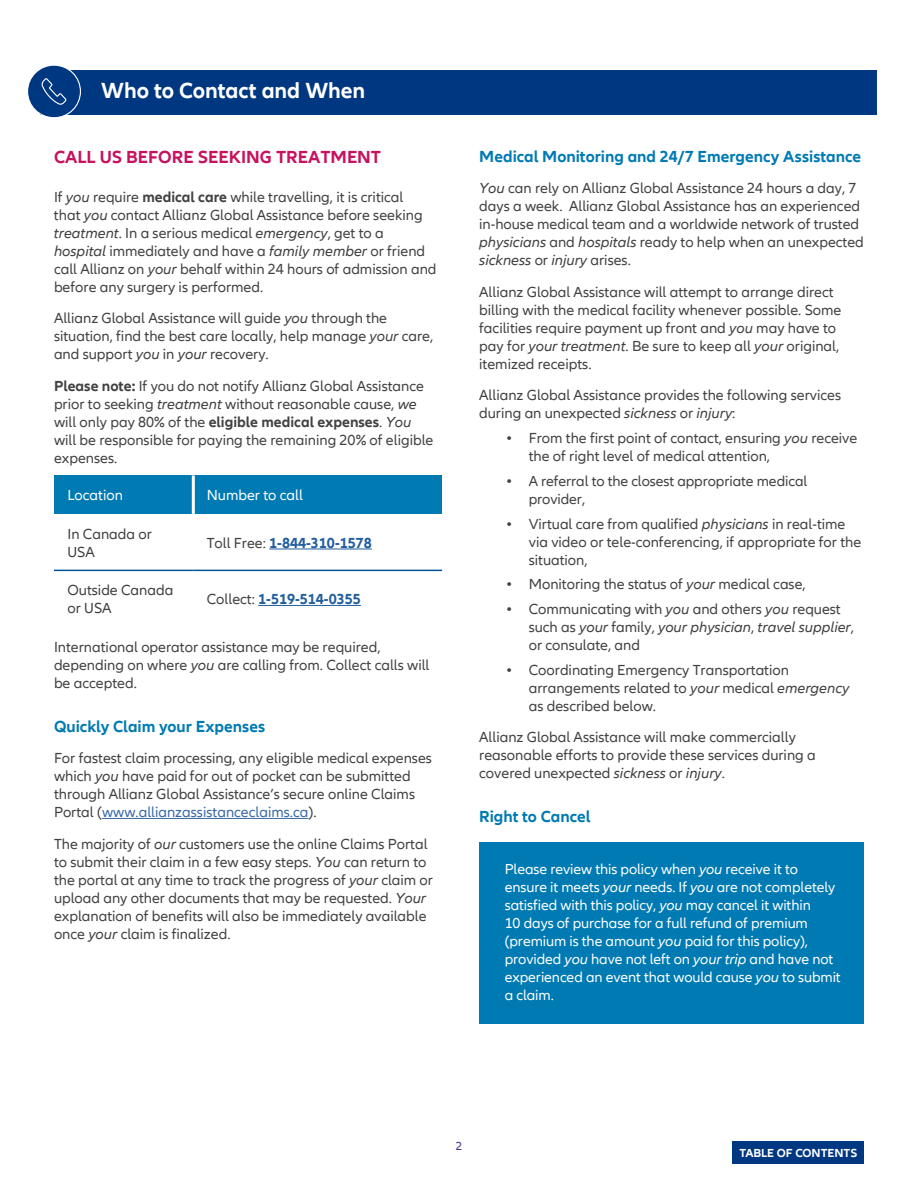
<style>
.page{position:relative;width:918px;height:1188px;background:#fff}
.page>*{position:absolute;margin:0;border:0;box-sizing:border-box;transform-origin:0 0}
.t1{font:700 22.5px "Kfwhyh Allianz Neo";letter-spacing:-.005em;color:#fff}
.t2{font:700 18px "Kfwhyh Allianz Neo";color:#c7125f}
.t3{font:700 16.5px "Kfwhyh Allianz Neo";color:#007ab3}
.t4{font:15px/18px "Wrlpxc Allianz Neo";color:#414042}
.t5{font:700 15px "Kfwhyh Allianz Neo";color:#215e9e}
.t6{font:15px/18px "Wrlpxc Allianz Neo";color:#404040}
.t7{font:15px "Wrlpxc Allianz Neo";color:#fff}
.t8{font:14.85px/18px "Wrlpxc Allianz Neo";letter-spacing:-.005em;color:#fff}
.t9{font:14.85px/18px "Wrlpxc Allianz Neo";letter-spacing:-.005em;color:#414042}
.t10{font:700 12px "Kfwhyh Allianz Neo";color:#fff}
.t11{font:12px "Wrlpxc Allianz Neo";color:#492f92}
.s1{font-family:"Xgyphl Allianz Neo";font-style:italic}
.s2{font-family:"Kfwhyh Allianz Neo";font-weight:700}
.s3{font-family:"Mxkdjk Allianz Neo"}
.s4{font-family:"Wrlpxc Allianz Neo";font-weight:400;color:#404040}
.s5{color:#3a68a5}
.s6{font-family:"Htsjfq Allianz Neo";font-weight:600}
.s7{font-family:"Htsjfq Allianz Neo";font-weight:600;font-size:15px}
.s8{font-family:"Hqvkvj Allianz Neo";font-style:italic}
</style>
<div class="page">
<div style="left:479px;top:842px;width:385px;height:181px;background:#007ab3"></div>
<div style="left:40px;top:70px;width:838px;height:44px;background:#003781"></div>
<div style="left:28px;top:65px;width:52px;height:53px;background:#003781;border-radius:50%"></div>
<div style="left:27px;top:65px;width:54px;height:53px;border:1px solid #fff;border-radius:50%"></div>
<svg style="left:41px;top:78px;width:26px;height:27px"></svg>
<div style="left:54px;top:475px;width:139px;height:39px;background:#007ab3"></div>
<div style="left:193px;top:475px;width:249px;height:39px;background:#007ab3"></div>
<hr style="left:54px;top:570px;width:139px;height:1px;background:#005399">
<hr style="left:193px;top:570px;width:249px;height:1px;background:#005399">
<hr style="left:192px;top:475px;width:3px;height:39px;background:#fff">
<hr style="left:269px;top:549px;width:103px;height:1px;background:#215e9e">
<hr style="left:258px;top:605px;width:103px;height:1px;background:#215e9e">
<hr style="left:102px;top:818px;width:206px;height:1px;background:#3a68a5">
<div style="left:733px;top:1141px;width:131px;height:23px;background:#003781"></div>
<h2 class="t1" style="left:101px;top:78px;width:265px">Who to Contact and When</h2>
<h3 class="t2" style="left:54px;top:147px;width:329px">CALL US BEFORE SEEKING TREATMENT</h3>
<p class="t4" style="left:54px;top:188px;width:384px">If <span class="s1">you</span> require <span class="s2">medical care</span> while travelling, it is critical<br>that <span class="s1">you</span> contact Allianz Global Assistance before seeking <span class="s1">treatment</span>. In a serious medical <span class="s1">emergency</span>, get to a <span class="s1">hospital</span> immediately and have a <span class="s1">family member</span> or friend call Allianz on <span class="s1">your</span> behalf within 24 hours of admission and before any surgery is performed.</p>
<p class="t4" style="left:54px;top:310px;width:381px">Allianz Global Assistance will guide <span class="s1">you</span> through the <span class="s3">situation, find the best care locally, help manage</span> <span class="s1">your</span> care, and support <span class="s1">you</span> in <span class="s1">your</span> recovery.</p>
<p class="t4" style="left:54px;top:377px;width:381px"><span class="s2">Please note:</span> If you do not notify Allianz Global Assistance prior to seeking <span class="s1">treatment</span> without reasonable cause, <span class="s1">we </span>will only pay 80% of the <span class="s2">eligible medical expenses</span>. <span class="s1">You </span>will be responsible for paying the remaining 20% of eligible expenses.</p>
<p class="t7" style="left:68px;top:487px;width:57px">Location</p>
<p class="t7" style="left:207px;top:487px;width:98px">Number to call</p>
<p class="t6" style="left:68px;top:525px;width:86px">In Canada or<br>USA</p>
<p class="t5" style="left:207px;top:534px;width:167px"><span class="s4">Toll Free:</span> 1-844-310-1578</p>
<p class="t6" style="left:68px;top:582px;width:107px">Outside Canada or USA</p>
<p class="t5" style="left:207px;top:591px;width:156px"><span class="s4">Collect:</span> 1-519-514-0355</p>
<p class="t4" style="left:54px;top:639px;width:377px">International operator assistance may be required, depending on where <span class="s1">you</span> are calling from. Collect calls will be accepted.</p>
<h3 class="t3" style="left:54px;top:717px;width:213px">Quickly Claim your Expenses</h3>
<p class="t4" style="left:54px;top:750px;width:379px">For fastest claim processing, any eligible medical expenses which <span class="s1">you</span> have paid for out of pocket can be submitted through Allianz Global Assistance’s secure online Claims Portal (<span class="s5">www.allianzassistanceclaims.ca</span>).</p>
<p class="t4" style="left:54px;top:835px;width:381px">The majority of <span class="s1">our</span> customers use the online Claims Portal to submit their claim in a few easy steps. <span class="s1">You</span> can return to the portal at any time to track the progress of <span class="s1">your</span> claim or upload any other documents that may be requested. <span class="s1">Your </span><span class="s3">explanation of benefits will also be immediately available </span>once <span class="s1">your</span> <span class="s3">claim is finalized.</span></p>
<h3 class="t3" style="left:479px;top:147px;width:383px">Medical Monitoring and 24/7 Emergency Assistance</h3>
<p class="t4" style="left:479px;top:180px;width:386px"><span class="s1">You</span> can rely on Allianz Global Assistance 24 hours a day, 7 days a week. Allianz Global Assistance has an experienced in-house medical team and a worldwide network of trusted <span class="s1">physicians</span> and <span class="s1">hospitals</span> ready to help when an unexpected <span class="s1">sickness</span> or <span class="s1">injury</span> arises.</p>
<p class="t4" style="left:479px;top:283px;width:364px">Allianz Global Assistance will attempt to arrange direct billing with the medical facility whenever possible. Some facilities require payment up front and <span class="s1">you</span> may have to pay for <span class="s1">your treatment</span>. Be sure to keep all <span class="s1">your</span> original, itemized receipts.</p>
<p class="t4" style="left:479px;top:387px;width:363px">Allianz Global Assistance provides the following services during an unexpected <span class="s1">sickness</span> or <span class="s1">injury</span>:</p>
<p class="t4" style="left:529px;top:430px;width:330px;text-indent:-22px"><span class="s6">•</span> <span class="s3">From the first point of contact, ensuring</span> <span class="s1">you</span> receive the of right level of medical attention,</p>
<p class="t9" style="left:529px;top:472px;width:280px;text-indent:-22px"><span class="s7">•</span> A referral to the closest appropriate medical provider,</p>
<p class="t4" style="left:529px;top:515px;width:334px;text-indent:-22px"><span class="s6">•</span> <span class="s3">Virtual care from qualified</span> <span class="s1">physicians</span> in real-time via video or tele-conferencing, if appropriate for the situation,</p>
<p class="t4" style="left:506px;top:576px;width:301px"><span class="s6">•</span> Monitoring the status of <span class="s1">your</span> medical case,</p>
<p class="t4" style="left:529px;top:601px;width:327px;text-indent:-22px"><span class="s6">•</span> Communicating with <span class="s1">you</span> and others <span class="s1">you</span> request such as <span class="s1">your</span> family, <span class="s1">your physician</span>, <span class="s8">travel supplier</span>, or consulate, and</p>
<p class="t4" style="left:529px;top:661px;width:322px;text-indent:-22px"><span class="s6">•</span> Coordinating Emergency Transportation arrangements related to <span class="s1">your</span> medical <span class="s1">emergency </span>as described below.</p>
<p class="t4" style="left:479px;top:729px;width:338px">Allianz Global Assistance will make commercially <span class="s3">reasonable efforts to provide these services during a </span>covered unexpected <span class="s1">sickness</span> or <span class="s1">injury</span>.</p>
<h3 class="t3" style="left:479px;top:807px;width:113px">Right to Cancel</h3>
<p class="t8" style="left:505px;top:860px;width:338px">Please review this policy when <span class="s1">you</span> receive it to ensure it meets <span class="s1">your</span> needs. If <span class="s1">you</span> are not completely <span class="s3">satisfied with this policy,</span> <span class="s1">you</span> may cancel it within<br>10 days of purchase for a full refund of premium (premium is the amount <span class="s1">you</span> paid for this policy), provided <span class="s1">you</span> have not left on <span class="s1">your trip</span> and have not experienced an event that would cause <span class="s1">you</span> to submit a claim.</p>
<p class="t11" style="left:456px;top:1140px;width:8px">2</p>
<p class="t10" style="left:739px;top:1146px;width:119px">TABLE OF CONTENTS</p>
</div>
